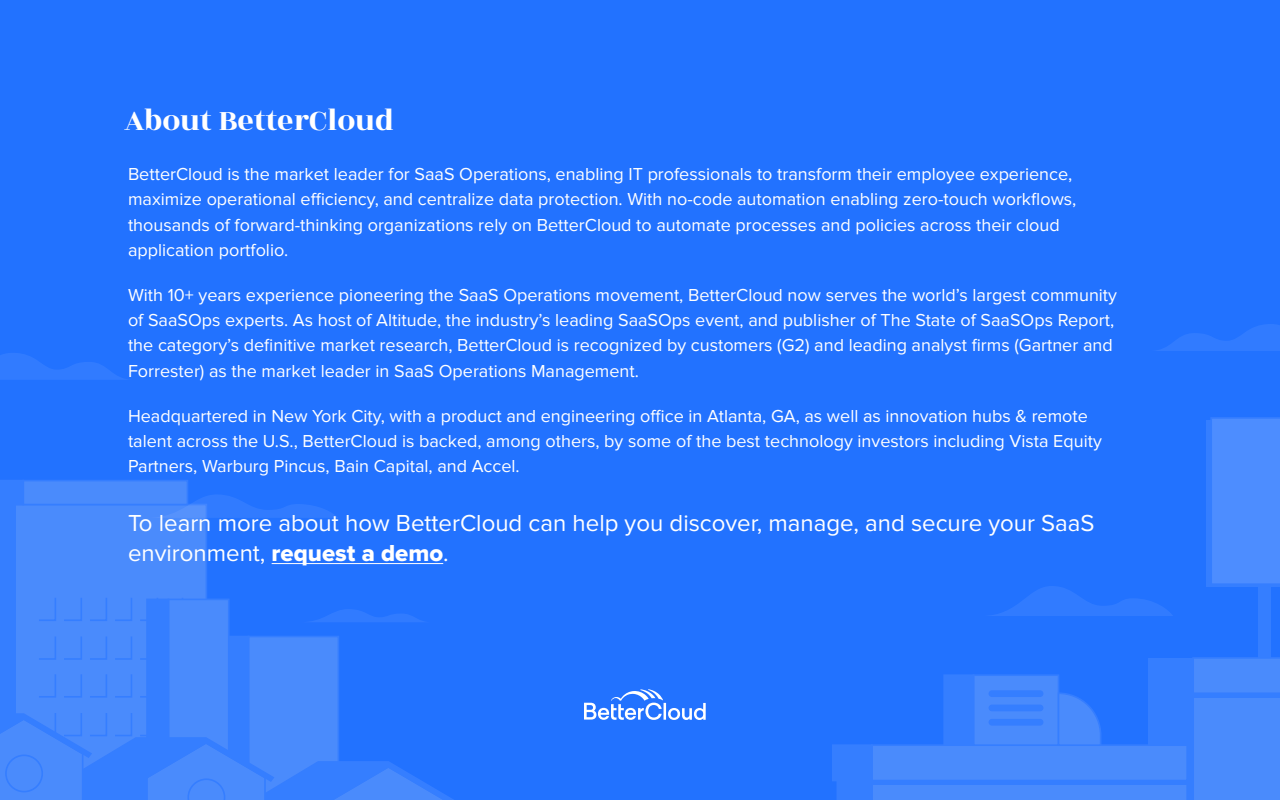
<style>
.page{position:relative;width:1280px;height:800px;background:#2272ff}
.page>*{position:absolute;margin:0;border:0;box-sizing:border-box;transform-origin:0 0}
.t1{font:32px "Rozha One";color:#fff}
.t2{font:24px/29.2px "Proxima Nova";color:#fff}
.t3{font:18px/25.2px "Proxima Nova";color:#fff}
.s1{font-family:"Proxima Nova Extrabld"}
</style>
<div class="page">
<svg style="left:991px;top:586px;width:182px;height:30px"></svg>
<svg style="left:1157px;top:324px;width:123px;height:27px"></svg>
<svg style="left:0;top:353px;width:127px;height:27px"></svg>
<svg style="left:191px;top:495px;width:147px;height:23px"></svg>
<div style="left:15px;top:504px;width:192px;height:92px;background:#4a8bfc"></div>
<div style="left:22px;top:480px;width:166px;height:25px;background:#4a8bfc;border:2px solid #85b0ff"></div>
<div style="left:0;top:505px;width:15px;height:295px;background:#357eff"></div>
<svg style="left:0;top:480px;width:24px;height:25px"></svg>
<svg style="left:0;top:596px;width:454px;height:204px"></svg>
<div style="left:6px;top:755px;width:36px;height:37px;background:#4a8bfc;border-radius:50%"></div>
<div style="left:5px;top:755px;width:38px;height:37px;border:2px solid #85b0ff;border-radius:50%"></div>
<div style="left:1206px;top:421px;width:74px;height:166px;background:#357eff"></div>
<div style="left:1210px;top:417px;width:70px;height:166px;background:#4d8dff"></div>
<div style="left:1259px;top:584px;width:12px;height:74px;background:#357eff"></div>
<div style="left:832px;top:744px;width:41px;height:37px;background:#357eff"></div>
<svg style="left:837px;top:657px;width:443px;height:143px"></svg>
<div style="left:943px;top:674px;width:31px;height:72px;background:#357eff"></div>
<div style="left:989px;top:690px;width:54px;height:7px;background:#357eff;border-radius:3px"></div>
<div style="left:989px;top:705px;width:54px;height:6px;background:#357eff;border-radius:3px"></div>
<div style="left:989px;top:719px;width:54px;height:7px;background:#357eff;border-radius:3px"></div>
<hr style="left:272px;top:563px;width:171px;height:1px;background:#fff">
<svg style="left:584px;top:689px;width:122px;height:31px"></svg>
<h1 class="t1" style="left:124px;top:98px;width:271px">About BetterCloud</h1>
<p class="t3" style="left:128px;top:162px;width:950px">BetterCloud is the market leader for SaaS Operations, enabling IT professionals to transform their employee experience, maximize operational efficiency, and centralize data protection. With no-code automation enabling zero-touch workflows, thousands of forward-thinking organizations rely on BetterCloud to automate processes and policies across their cloud application portfolio.</p>
<p class="t3" style="left:128px;top:283px;width:991px">With 10+ years experience pioneering the SaaS Operations movement, BetterCloud now serves the world’s largest community of SaaSOps experts. As host of Altitude, the industry’s leading SaaSOps event, and publisher of The State of SaaSOps Report, the category’s definitive market research, BetterCloud is recognized by customers (G2) and leading analyst firms (Gartner and Forrester) as the market leader in SaaS Operations Management.</p>
<p class="t3" style="left:128px;top:404px;width:975px">Headquartered in New York City, with a product and engineering office in Atlanta, GA, as well as innovation hubs &amp; remote talent across the U.S., BetterCloud is backed, among others, by some of the best technology investors including Vista Equity<br>Partners, Warburg Pincus, Bain Capital, and Accel.</p>
<h2 class="t2" style="left:128px;top:509px;width:968px">To learn more about how BetterCloud can help you discover, manage, and secure your SaaS environment, <span class="s1">request a demo</span>.</h2>
</div>
